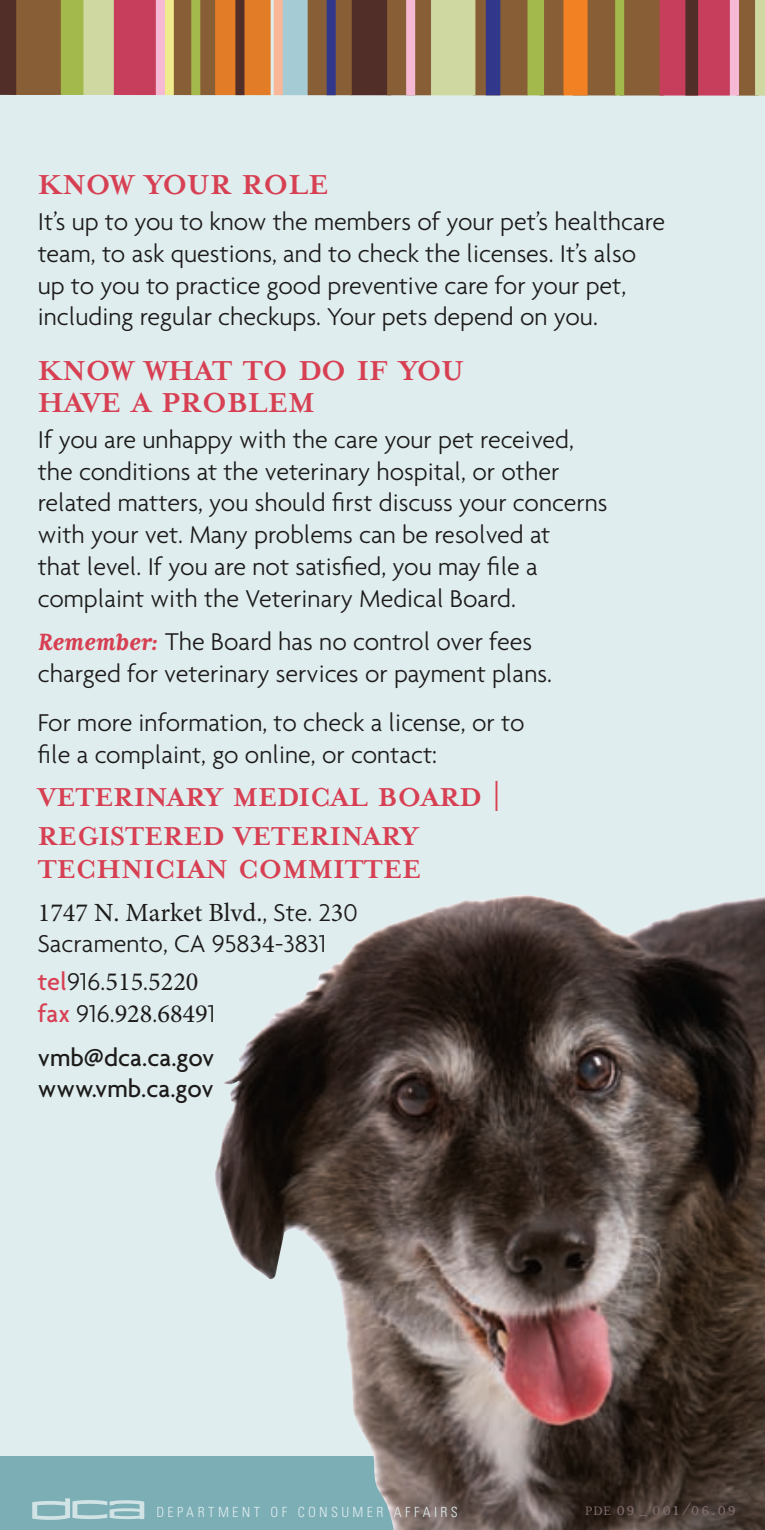
<style>
.page{position:relative;width:765px;height:1530px;background:#fff}
.page>*{position:absolute;margin:0;border:0;box-sizing:border-box;transform-origin:0 0}
.t1{font:700 31.5px/32px "Mrs Eaves";color:#d74053}
.t2{font:700 29.75px/39.5px "Mrs Eaves";color:#d74053}
.t3{font:300 26.25px/31.8px "Agenda";color:#1c1b1a}
.t4{font:26.25px "Minion Pro";color:#1c1b1a}
.t5{font:500 26.25px/31.8px "Agenda";color:#1c1b1a}
.t6{font:20px "Mrs Eaves Small Caps";letter-spacing:.025em;color:#806b6e}
.t7{font:300 condensed 14px "Univers LT Std";color:#e0edee}
.s1{font-family:"Matrix Script";font-weight:700;font-size:27.5px;color:#d74053}
.s2{font-size:42.5px}
.s3{font-family:"Agenda";font-weight:300}
.s4{font-family:"Minion Pro";font-weight:400}
.s5{font-weight:500;color:#d74053}
.s6{font-family:"Agenda";font-weight:500;color:#d74053}
.s7{font-size:14px}
</style>
<div class="page">
<div style="left:0;top:0;width:765px;height:1510px;background:#e0edee"></div>
<div style="left:737px;top:0;width:22px;height:96px;background:#875e35"></div>
<div style="left:730px;top:0;width:9px;height:96px;background:#f5b9d3"></div>
<div style="left:755px;top:0;width:10px;height:96px;background:#d0d8a2"></div>
<div style="left:473px;top:0;width:55px;height:95px;background:#875e35"></div>
<div style="left:540px;top:0;width:24px;height:95px;background:#875e35"></div>
<div style="left:573px;top:0;width:44px;height:95px;background:#875e35"></div>
<div style="left:351px;top:0;width:40px;height:95px;background:#512e28"></div>
<div style="left:486px;top:0;width:14px;height:95px;background:#31388b"></div>
<div style="left:281px;top:0;width:27px;height:95px;background:#a5ccd4"></div>
<div style="left:19px;top:0;width:44px;height:95px;background:linear-gradient(to bottom,#875e35,#875e35)"></div>
<div style="left:172px;top:0;width:44px;height:95px;background:#875e35"></div>
<div style="left:308px;top:0;width:44px;height:95px;background:#875e35"></div>
<div style="left:620px;top:0;width:44px;height:96px;background:#875e35"></div>
<div style="left:387px;top:0;width:44px;height:95px;background:#875e35"></div>
<div style="left:660px;top:0;width:70px;height:96px;background:#c73d5c"></div>
<div style="left:215px;top:0;width:56px;height:95px;background:#e27c27"></div>
<div style="left:563px;top:0;width:25px;height:95px;background:#f18123"></div>
<div style="left:191px;top:0;width:9px;height:95px;background:#a3b94c"></div>
<div style="left:615px;top:0;width:9px;height:95px;background:#a3b94c"></div>
<div style="left:406px;top:0;width:9px;height:95px;background:#f5b9d3"></div>
<div style="left:165px;top:0;width:9px;height:95px;background:#f0ec8d"></div>
<div style="left:274px;top:0;width:9px;height:95px;background:#fab797"></div>
<div style="left:109px;top:0;width:47px;height:95px;background:#c73d5c"></div>
<div style="left:156px;top:0;width:9px;height:95px;background:#f5b9d3"></div>
<div style="left:527px;top:0;width:17px;height:95px;background:#a3b94c"></div>
<div style="left:61px;top:0;width:28px;height:95px;background:#a3b94c"></div>
<div style="left:431px;top:0;width:44px;height:95px;background:#d0d8a2"></div>
<div style="left:83px;top:0;width:31px;height:95px;background:#d0d8a2"></div>
<div style="left:685px;top:0;width:13px;height:96px;background:#512e28"></div>
<div style="left:327px;top:0;width:9px;height:95px;background:#31388b"></div>
<div style="left:235px;top:0;width:9px;height:95px;background:#512e28"></div>
<div style="left:10px;top:0;width:45px;height:95px;background:#875e35"></div>
<div style="left:0;top:0;width:16px;height:95px;background:#512e28"></div>
<div style="left:0;top:1456px;width:428px;height:74px;background:#7caeb6"></div>
<img style="left:215px;top:895px;width:550px;height:635px">
<svg style="left:107px;top:1500px;width:37px;height:20px"></svg>
<img style="left:32px;top:1498px;width:75px;height:22px">
<h2 class="t1" style="left:38px;top:169px;width:292px">KNOW YOUR ROLE</h2>
<p class="t3" style="left:38px;top:205px;width:629px">It’s up to you to know the members of your pet’s healthcare team, to ask questions, and to check the licenses. It’s also up to you to practice good preventive care for your pet, including regular checkups. Your pets depend on you.</p>
<h2 class="t1" style="left:38px;top:355px;width:428px">KNOW WHAT TO DO IF YOU<br>HAVE A PROBLEM</h2>
<p class="t3" style="left:38px;top:423px;width:571px">If you are unhappy with the care your pet received, the conditions at the veterinary hospital, or other related matters, you should first discuss your concerns with your vet. Many problems can be resolved at<br>that level. If you are not satisfied, you may file a complaint with the Veterinary Medical Board.</p>
<p class="t3" style="left:38px;top:625px;width:516px"><span class="s1">Remember:</span> The Board has no control over fees charged for veterinary services or payment plans.</p>
<p class="t3" style="left:38px;top:707px;width:488px">For more information, to check a license, or to file a complaint, go online, or contact:</p>
<p class="t2" style="left:38px;top:778px;width:466px">VETERINARY MEDICAL BOARD <span class="s2">|<br></span>REGISTERED VETERINARY</p>
<p class="t2" style="left:38px;top:850px;width:385px">TECHNICIAN COMMITTEE</p>
<p class="t4" style="left:38px;top:895px;width:321px">1747 N. Market Blvd.<span class="s3">, Ste. 2</span>3<span class="s3">0</span></p>
<p class="t3" style="left:38px;top:925px;width:290px;line-height:37.8px">Sacramento, CA 958<span class="s4">34</span>-3831 <span class="s5">tel</span>916.<span class="s4">515</span>.<span class="s4">5220</span></p>
<p class="t4" style="left:38px;top:996px;width:179px"><span class="s6">fax</span> <span class="s3">916.</span>928<span class="s3">.</span>6849<span class="s3">1</span></p>
<p class="t5" style="left:38px;top:1041px;width:178px">vmb@dca.ca.gov www.vmb.ca.gov</p>
<p class="t7" style="left:156px;top:1504px;width:303px">D E P A R T M E N T O F C O N S U M E R A F F A I R S</p>
<p class="t6" style="left:585px;top:1499px;width:153px"><span class="s7">pde</span> 09 _ 001 /06.09</p>
</div>
